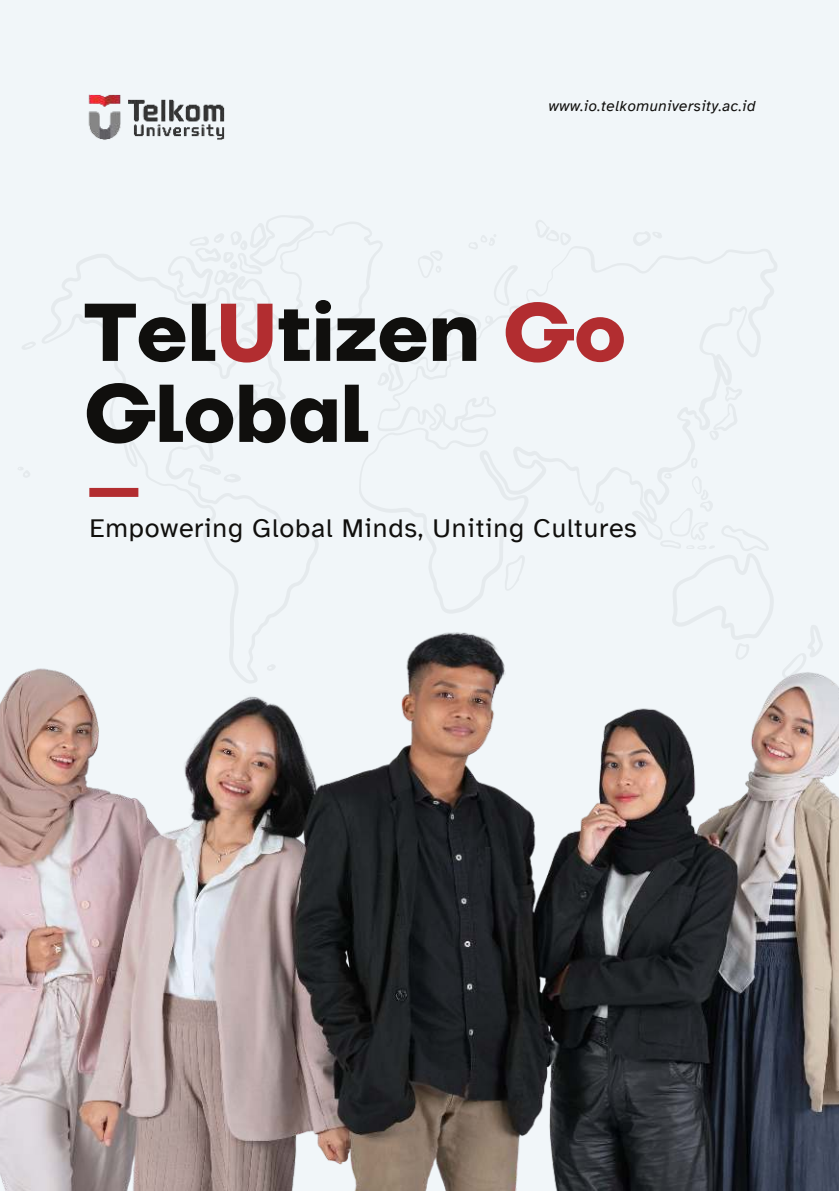
<style>
.page{position:relative;width:839px;height:1191px;background:#fff}
.page>*{position:absolute;margin:0;border:0;box-sizing:border-box;transform-origin:0 0}
.t1{font:700 81.8px/81px "TT Firs Neue";color:#100f0d}
.t2{font:27px "Atkinson Hyperlegible";letter-spacing:.03em;color:#100f0d}
.t3{font:italic 15.2px "Atkinson Hyperlegible";letter-spacing:.03em;color:#100f0d}
.s1{color:#b22d30}
</style>
<div class="page">
<div style="left:0;top:0;width:838px;height:1191px;background:#f1f6f9"></div>
<svg style="left:359px;top:246px;width:418px;height:268px"></svg>
<svg style="left:42px;top:254px;width:243px;height:260px"></svg>
<svg style="left:493px;top:265px;width:25px;height:41px"></svg>
<svg style="left:199px;top:464px;width:42px;height:19px"></svg>
<svg style="left:377px;top:362px;width:26px;height:30px"></svg>
<svg style="left:536px;top:220px;width:35px;height:25px"></svg>
<svg style="left:22px;top:342px;width:13px;height:8px"></svg>
<svg style="left:594px;top:501px;width:10px;height:13px"></svg>
<svg style="left:709px;top:386px;width:33px;height:55px"></svg>
<svg style="left:632px;top:232px;width:30px;height:15px"></svg>
<svg style="left:417px;top:250px;width:26px;height:28px"></svg>
<svg style="left:18px;top:467px;width:12px;height:10px"></svg>
<svg style="left:468px;top:234px;width:28px;height:16px"></svg>
<svg style="left:659px;top:457px;width:115px;height:57px"></svg>
<svg style="left:168px;top:215px;width:215px;height:138px"></svg>
<div style="left:89px;top:488px;width:49px;height:9px;background:#b22d30"></div>
<img style="left:88px;top:94px;width:137px;height:46px">
<img style="left:0;top:514px;width:838px;height:677px">
<p class="t3" style="left:549px;top:98px;width:208px">www.io.telkomuniversity.ac.id</p>
<h1 class="t1" style="left:84px;top:292px;width:543px">Tel<span class="s1">U</span>tizen <span class="s1">Go<br></span>Global</h1>
<p class="t2" style="left:89px;top:513px;width:549px">Empowering Global Minds, Uniting Cultures</p>
</div>
